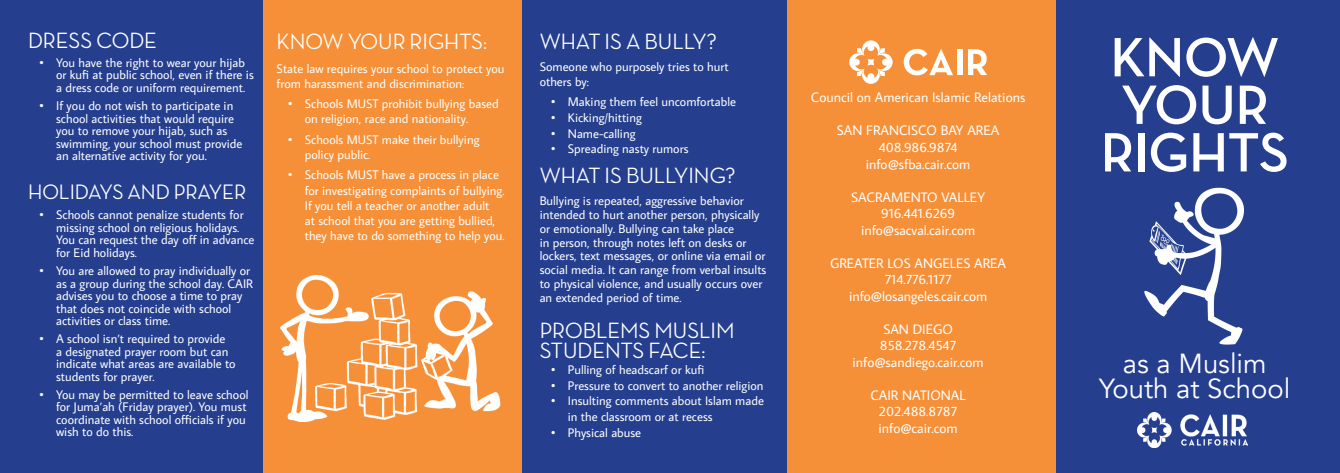
<style>
.page{position:relative;width:1340px;height:473px;background:#fff}
.page>*{position:absolute;margin:0;border:0;box-sizing:border-box;transform-origin:0 0}
.t1{font:700 56.25px/47.5px "Neutraface Display";color:#fff}
.t2{font:27.5px "Avenir";color:#fff}
.t3{font:500 22.5px "Neutraface Display";color:#fff}
.t4{font:500 21.25px "Neutraface Display";color:#fff}
.t5{font:13.75px "Average Sans";color:#fff}
.t6{font:12.5px/12.5px "Average Sans";color:#fff}
</style>
<div class="page">
<div style="left:1055px;top:0;width:284px;height:472px;background:#253f8e"></div>
<div style="left:785px;top:0;width:270px;height:472px;background:#f69038"></div>
<svg style="left:849px;top:40px;width:43px;height:44px"></svg>
<svg style="left:867px;top:59px;width:7px;height:7px"></svg>
<svg style="left:903px;top:49px;width:50px;height:26px"></svg>
<div style="left:956px;top:49px;width:6px;height:26px;background:#fff"></div>
<svg style="left:968px;top:49px;width:18px;height:26px"></svg>
<div style="left:0;top:0;width:263px;height:472px;background:#253f8e"></div>
<div style="left:522px;top:0;width:264px;height:472px;background:#253f8e"></div>
<div style="left:263px;top:0;width:259px;height:472px;background:#f69038"></div>
<img style="left:281px;top:275px;width:219px;height:146px">
<img style="left:1144px;top:187px;width:99px;height:157px">
<img style="left:1137px;top:412px;width:110px;height:35px">
<p class="t3" style="left:28px;top:28px;width:130px">DRESS CODE</p>
<p class="t6" style="left:56px;top:56px;width:199px;text-indent:-17px">• You have the right to wear your hijab or kufi at public school, even if there is a dress code or uniform requirement.</p>
<p class="t6" style="left:56px;top:99px;width:188px;text-indent:-17px">• If you do not wish to participate in school activities that would require you to remove your hijab, such as swimming, your school must provide an alternative activity for you.</p>
<p class="t4" style="left:28px;top:180px;width:220px">HOLIDAYS AND PRAYER</p>
<p class="t6" style="left:56px;top:208px;width:200px;text-indent:-17px">• Schools cannot penalize students for missing school on religious holidays.<br>You can request the day off in advance for Eid holidays.</p>
<p class="t6" style="left:56px;top:264px;width:198px;text-indent:-17px">• You are allowed to pray individually or as a group during the school day. CAIR advises you to choose a time to pray that does not coincide with school activities or class time.</p>
<p class="t6" style="left:56px;top:332px;width:181px;text-indent:-17px">• A school isn’t required to provide<br>a designated prayer room but can indicate what areas are available to students for prayer.</p>
<p class="t6" style="left:56px;top:387px;width:194px;text-indent:-17px">• You may be permitted to leave school for Juma’ah (Friday prayer). You must coordinate with school officials if you wish to do this.</p>
<p class="t3" style="left:276px;top:29px;width:212px">KNOW YOUR RIGHTS:</p>
<p class="t6" style="left:276px;top:60px;width:229px;line-height:15px">State law requires your school to protect you from harassment and discrimination:</p>
<p class="t6" style="left:305px;top:96px;width:195px;line-height:15px;text-indent:-17px">• Schools MUST prohibit bullying based on religion, race and nationality.</p>
<p class="t6" style="left:305px;top:131px;width:176px;line-height:15px;text-indent:-17px">• Schools MUST make their bullying policy public.</p>
<p class="t6" style="left:305px;top:167px;width:201px;line-height:15px;text-indent:-17px">• Schools MUST have a process in place for investigating complaints of bullying.<br>If you tell a teacher or another adult<br>at school that you are getting bullied, they have to do something to help you.</p>
<p class="t3" style="left:539px;top:29px;width:179px">WHAT IS A BULLY?</p>
<p class="t6" style="left:539px;top:58px;width:190px;line-height:15px">Someone who purposely tries to hurt others by:</p>
<p class="t6" style="left:551px;top:95px;width:186px">• Making them feel uncomfortable</p>
<p class="t6" style="left:551px;top:111px;width:92px">• Kicking/hitting</p>
<p class="t6" style="left:551px;top:127px;width:86px">• Name-calling</p>
<p class="t6" style="left:551px;top:142px;width:139px">• Spreading nasty rumors</p>
<p class="t3" style="left:539px;top:163px;width:197px">WHAT IS BULLYING?</p>
<p class="t6" style="left:539px;top:193px;width:228px;line-height:13.8px">Bullying is repeated, aggressive behavior intended to hurt another person, physically or emotionally. Bullying can take place<br>in person, through notes left on desks or lockers, text messages, or online via email or social media. It can range from verbal insults to physical violence, and usually occurs over an extended period of time.</p>
<p class="t3" style="left:539px;top:317px;width:196px">PROBLEMS MUSLIM</p>
<p class="t3" style="left:539px;top:337px;width:167px">STUDENTS FACE:</p>
<p class="t6" style="left:551px;top:363px;width:155px">• Pulling of headscarf or kufi</p>
<p class="t6" style="left:551px;top:378px;width:214px">• Pressure to convert to another religion</p>
<p class="t6" style="left:568px;top:392px;width:197px;line-height:16.2px;text-indent:-17px">• Insulting comments about Islam made in the classroom or at recess</p>
<p class="t6" style="left:551px;top:426px;width:92px">• Physical abuse</p>
<p class="t5" style="left:810px;top:88px;width:216px">Council on American Islamic Relations</p>
<p class="t5" style="left:836px;top:121px;width:164px">SAN FRANCISCO BAY AREA</p>
<p class="t5" style="left:878px;top:138px;width:80px">408.986.9874</p>
<p class="t5" style="left:865px;top:154px;width:106px">info@sfba.cair.com</p>
<p class="t5" style="left:851px;top:187px;width:135px">SACRAMENTO VALLEY</p>
<p class="t5" style="left:881px;top:204px;width:75px">916.441.6269</p>
<p class="t5" style="left:861px;top:220px;width:116px">info@sacval.cair.com</p>
<p class="t5" style="left:830px;top:253px;width:178px">GREATER LOS ANGELES AREA</p>
<p class="t5" style="left:884px;top:270px;width:68px">714.776.1177</p>
<p class="t5" style="left:849px;top:286px;width:140px">info@losangeles.cair.com</p>
<p class="t5" style="left:883px;top:319px;width:71px">SAN DIEGO</p>
<p class="t5" style="left:879px;top:336px;width:78px">858.278.4547</p>
<p class="t5" style="left:852px;top:352px;width:133px">info@sandiego.cair.com</p>
<p class="t5" style="left:870px;top:385px;width:97px">CAIR NATIONAL</p>
<p class="t5" style="left:878px;top:402px;width:80px">202.488.8787</p>
<p class="t5" style="left:878px;top:418px;width:81px">info@cair.com</p>
<p class="t1" style="left:1110px;top:35px;width:170px">KNOW<br>YOUR</p>
<p class="t1" style="left:1100px;top:130px;width:189px">RIGHTS</p>
<p class="t2" style="left:1122px;top:347px;width:145px">as a Muslim</p>
<p class="t2" style="left:1099px;top:372px;width:193px">Youth at School</p>
</div>
